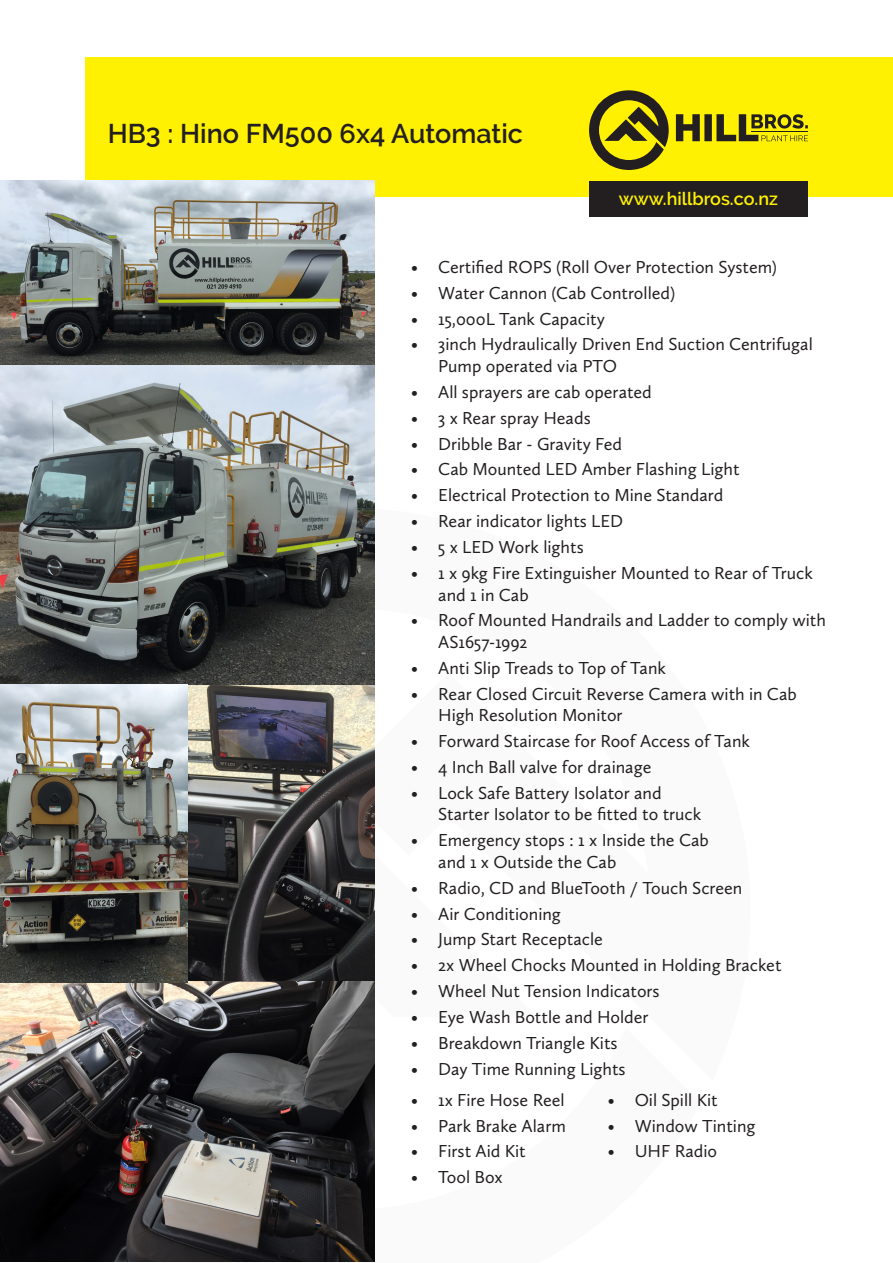
<style>
.page{position:relative;width:893px;height:1263px;background:#fff}
.page>*{position:absolute;margin:0;border:0;box-sizing:border-box;transform-origin:0 0}
.t1{font:600 27px "Raleway";color:#231f20}
.t2{font:18px/21.6px "Calluna Sans";color:#231f20}
.t3{font:600 18px "Raleway";color:#fff101}
</style>
<div class="page">
<img style="left:0;top:181px;width:374px;height:800px">
<div style="left:85px;top:57px;width:808px;height:140px;background:#fff101"></div>
<svg style="left:589px;top:90px;width:80px;height:80px"></svg>
<svg style="left:676px;top:114px;width:132px;height:27px"></svg>
<img style="left:0;top:981px;width:374px;height:281px">
<div style="left:589px;top:181px;width:219px;height:36px;background:#231f20"></div>
<p class="t1" style="left:108px;top:118px;width:417px">HB3 : Hino FM500 6x4 Automatic</p>
<p class="t3" style="left:619px;top:189px;width:161px">www.hillbros.co.nz</p>
<p class="t2" style="left:411px;top:256px;width:367px">• Certified ROPS (Roll Over Protection System)</p>
<p class="t2" style="left:411px;top:282px;width:266px">• Water Cannon (Cab Controlled)</p>
<p class="t2" style="left:411px;top:308px;width:195px">• 15,000L Tank Capacity</p>
<p class="t2" style="left:438px;top:333px;width:376px;text-indent:-27px">• 3inch Hydraulically Driven End Suction Centrifugal<br>Pump operated via PTO</p>
<p class="t2" style="left:411px;top:381px;width:242px">• All sprayers are cab operated</p>
<p class="t2" style="left:411px;top:407px;width:181px">• 3 x Rear spray Heads</p>
<p class="t2" style="left:411px;top:433px;width:212px">• Dribble Bar - Gravity Fed</p>
<p class="t2" style="left:411px;top:458px;width:330px">• Cab Mounted LED Amber Flashing Light</p>
<p class="t2" style="left:411px;top:484px;width:314px">• Electrical Protection to Mine Standard</p>
<p class="t2" style="left:411px;top:510px;width:214px">• Rear indicator lights LED</p>
<p class="t2" style="left:411px;top:536px;width:174px">• 5 x LED Work lights</p>
<p class="t2" style="left:438px;top:562px;width:376px;text-indent:-27px">• 1 x 9kg Fire Extinguisher Mounted to Rear of Truck and 1 in Cab</p>
<p class="t2" style="left:438px;top:609px;width:389px;text-indent:-27px">• Roof Mounted Handrails and Ladder to comply with<br>AS1657-1992</p>
<p class="t2" style="left:411px;top:657px;width:256px">• Anti Slip Treads to Top of Tank</p>
<p class="t2" style="left:438px;top:683px;width:360px;text-indent:-27px">• Rear Closed Circuit Reverse Camera with in Cab<br>High Resolution Monitor</p>
<p class="t2" style="left:411px;top:730px;width:340px">• Forward Staircase for Roof Access of Tank</p>
<p class="t2" style="left:411px;top:756px;width:242px">• 4 Inch Ball valve for drainage</p>
<p class="t2" style="left:438px;top:782px;width:264px;text-indent:-27px">• Lock Safe Battery Isolator and<br>Starter Isolator to be fitted to truck</p>
<p class="t2" style="left:438px;top:829px;width:272px;text-indent:-27px">• Emergency stops : 1 x Inside the Cab and 1 x Outside the Cab</p>
<p class="t2" style="left:411px;top:877px;width:333px">• Radio, CD and BlueTooth / Touch Screen</p>
<p class="t2" style="left:411px;top:902px;width:151px">• Air Conditioning</p>
<p class="t2" style="left:411px;top:928px;width:193px">• Jump Start Receptacle</p>
<p class="t2" style="left:411px;top:954px;width:372px">• 2x Wheel Chocks Mounted in Holding Bracket</p>
<p class="t2" style="left:411px;top:980px;width:250px">• Wheel Nut Tension Indicators</p>
<p class="t2" style="left:411px;top:1006px;width:239px">• Eye Wash Bottle and Holder</p>
<p class="t2" style="left:411px;top:1032px;width:208px">• Breakdown Triangle Kits</p>
<p class="t2" style="left:411px;top:1058px;width:216px">• Day Time Running Lights</p>
<p class="t2" style="left:411px;top:1088px;width:155px">• 1x Fire Hose Reel</p>
<p class="t2" style="left:411px;top:1114px;width:156px">• Park Brake Alarm</p>
<p class="t2" style="left:411px;top:1140px;width:116px">• First Aid Kit</p>
<p class="t2" style="left:411px;top:1166px;width:93px">• Tool Box</p>
<p class="t2" style="left:608px;top:1088px;width:112px">• Oil Spill Kit</p>
<p class="t2" style="left:608px;top:1114px;width:149px">• Window Tinting</p>
<p class="t2" style="left:608px;top:1140px;width:111px">• UHF Radio</p>
</div>
